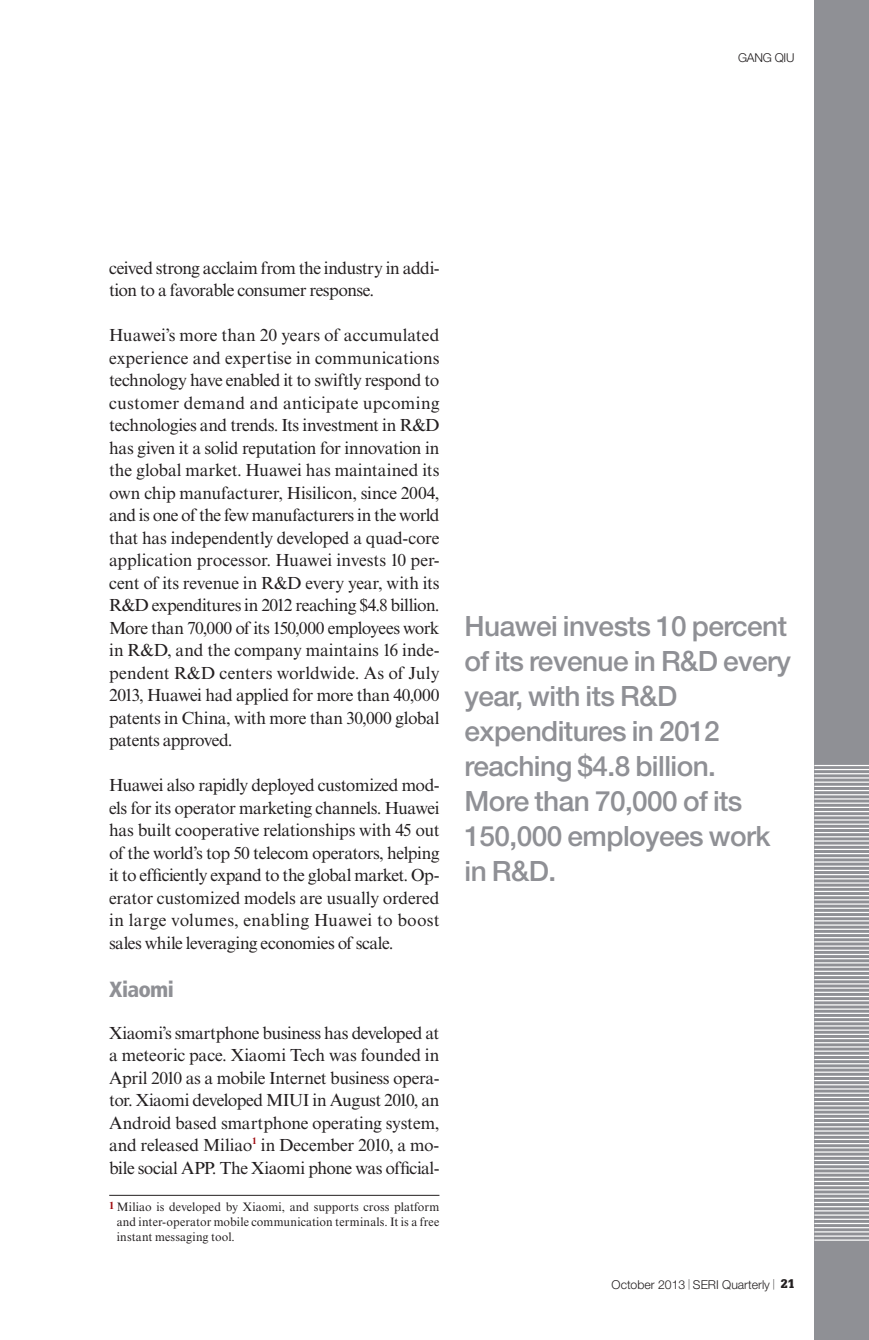
<style>
.page{position:relative;width:869px;height:1340px;background:#fff}
.page>*{position:absolute;margin:0;border:0;box-sizing:border-box;transform-origin:0 0}
.t1{font:500 28px/35px "Helvetica Neue LT Std";letter-spacing:-.02em;color:#8f9095}
.t2{font:900 condensed 21.88px "Frutiger LT Std";letter-spacing:-.035em;color:#8f9095}
.t3{font:17.5px/22.4px "Times New Roman MT Std";letter-spacing:-.025em;color:#231f20;text-align:justify}
.t4{font:12.25px/14.9px "Times New Roman MT Std";letter-spacing:.01em;color:#231f20;text-align:justify}
.t5{font:300 12.25px "Helvetica Neue LT Std";color:#231f20}
.s1{font-weight:700;font-size:10.5px;color:#9e0a0f}
.s2{font-family:"Glypha LT Std";font-weight:900}
</style>
<div class="page">
<div style="left:814px;top:0;width:54px;height:1339px;background:#8f9095"></div>
<hr style="left:814px;top:1239px;width:54px;height:1px;background:#fff">
<hr style="left:814px;top:1235px;width:54px;height:1px;background:#fff">
<hr style="left:814px;top:1231px;width:54px;height:1px;background:#fff">
<hr style="left:814px;top:1227px;width:54px;height:1px;background:#fff">
<hr style="left:814px;top:1222px;width:54px;height:2px;background:#fff">
<hr style="left:814px;top:1218px;width:54px;height:1px;background:#fff">
<hr style="left:814px;top:1214px;width:54px;height:1px;background:#fff">
<hr style="left:814px;top:1210px;width:54px;height:1px;background:#fff">
<hr style="left:814px;top:1206px;width:54px;height:1px;background:#fff">
<hr style="left:814px;top:1201px;width:54px;height:2px;background:#fff">
<hr style="left:814px;top:1197px;width:54px;height:1px;background:#fff">
<hr style="left:814px;top:1193px;width:54px;height:1px;background:#fff">
<hr style="left:814px;top:1189px;width:54px;height:1px;background:#fff">
<hr style="left:814px;top:1184px;width:54px;height:2px;background:#fff">
<hr style="left:814px;top:1180px;width:54px;height:2px;background:#fff">
<hr style="left:814px;top:1176px;width:54px;height:1px;background:#fff">
<hr style="left:814px;top:1172px;width:54px;height:1px;background:#fff">
<hr style="left:814px;top:1168px;width:54px;height:1px;background:#fff">
<hr style="left:814px;top:1163px;width:54px;height:2px;background:#fff">
<hr style="left:814px;top:1159px;width:54px;height:2px;background:#fff">
<hr style="left:814px;top:1155px;width:54px;height:1px;background:#fff">
<hr style="left:814px;top:1151px;width:54px;height:1px;background:#fff">
<hr style="left:814px;top:1147px;width:54px;height:1px;background:#fff">
<hr style="left:814px;top:1142px;width:54px;height:2px;background:#fff">
<hr style="left:814px;top:1138px;width:54px;height:2px;background:#fff">
<hr style="left:814px;top:1134px;width:54px;height:1px;background:#fff">
<hr style="left:814px;top:1130px;width:54px;height:1px;background:#fff">
<hr style="left:814px;top:1126px;width:54px;height:1px;background:#fff">
<hr style="left:814px;top:1121px;width:54px;height:2px;background:#fff">
<hr style="left:814px;top:1117px;width:54px;height:2px;background:#fff">
<hr style="left:814px;top:1113px;width:54px;height:1px;background:#fff">
<hr style="left:814px;top:1109px;width:54px;height:1px;background:#fff">
<hr style="left:814px;top:1105px;width:54px;height:1px;background:#fff">
<hr style="left:814px;top:1100px;width:54px;height:2px;background:#fff">
<hr style="left:814px;top:1096px;width:54px;height:1px;background:#fff">
<hr style="left:814px;top:1092px;width:54px;height:1px;background:#fff">
<hr style="left:814px;top:1088px;width:54px;height:1px;background:#fff">
<hr style="left:814px;top:1084px;width:54px;height:1px;background:#fff">
<hr style="left:814px;top:1079px;width:54px;height:2px;background:#fff">
<hr style="left:814px;top:1075px;width:54px;height:1px;background:#fff">
<hr style="left:814px;top:1071px;width:54px;height:1px;background:#fff">
<hr style="left:814px;top:1067px;width:54px;height:1px;background:#fff">
<hr style="left:814px;top:1063px;width:54px;height:1px;background:#fff">
<hr style="left:814px;top:1058px;width:54px;height:2px;background:#fff">
<hr style="left:814px;top:1054px;width:54px;height:1px;background:#fff">
<hr style="left:814px;top:1050px;width:54px;height:1px;background:#fff">
<hr style="left:814px;top:1046px;width:54px;height:1px;background:#fff">
<hr style="left:814px;top:1042px;width:54px;height:1px;background:#fff">
<hr style="left:814px;top:1037px;width:54px;height:2px;background:#fff">
<hr style="left:814px;top:1033px;width:54px;height:1px;background:#fff">
<hr style="left:814px;top:1029px;width:54px;height:1px;background:#fff">
<hr style="left:814px;top:1025px;width:54px;height:1px;background:#fff">
<hr style="left:814px;top:1021px;width:54px;height:1px;background:#fff">
<hr style="left:814px;top:1016px;width:54px;height:2px;background:#fff">
<hr style="left:814px;top:1012px;width:54px;height:1px;background:#fff">
<hr style="left:814px;top:1008px;width:54px;height:1px;background:#fff">
<hr style="left:814px;top:1004px;width:54px;height:1px;background:#fff">
<hr style="left:814px;top:1000px;width:54px;height:1px;background:#fff">
<hr style="left:814px;top:995px;width:54px;height:2px;background:#fff">
<hr style="left:814px;top:991px;width:54px;height:1px;background:#fff">
<hr style="left:814px;top:987px;width:54px;height:1px;background:#fff">
<hr style="left:814px;top:983px;width:54px;height:1px;background:#fff">
<hr style="left:814px;top:979px;width:54px;height:1px;background:#fff">
<hr style="left:814px;top:974px;width:54px;height:2px;background:#fff">
<hr style="left:814px;top:970px;width:54px;height:1px;background:#fff">
<hr style="left:814px;top:966px;width:54px;height:1px;background:#fff">
<hr style="left:814px;top:962px;width:54px;height:1px;background:#fff">
<hr style="left:814px;top:958px;width:54px;height:1px;background:#fff">
<hr style="left:814px;top:953px;width:54px;height:2px;background:#fff">
<hr style="left:814px;top:949px;width:54px;height:1px;background:#fff">
<hr style="left:814px;top:945px;width:54px;height:1px;background:#fff">
<hr style="left:814px;top:941px;width:54px;height:1px;background:#fff">
<hr style="left:814px;top:937px;width:54px;height:1px;background:#fff">
<hr style="left:814px;top:932px;width:54px;height:2px;background:#fff">
<hr style="left:814px;top:928px;width:54px;height:1px;background:#fff">
<hr style="left:814px;top:924px;width:54px;height:1px;background:#fff">
<hr style="left:814px;top:920px;width:54px;height:1px;background:#fff">
<hr style="left:814px;top:916px;width:54px;height:1px;background:#fff">
<hr style="left:814px;top:911px;width:54px;height:2px;background:#fff">
<hr style="left:814px;top:907px;width:54px;height:1px;background:#fff">
<hr style="left:814px;top:903px;width:54px;height:1px;background:#fff">
<hr style="left:814px;top:899px;width:54px;height:1px;background:#fff">
<hr style="left:814px;top:895px;width:54px;height:1px;background:#fff">
<hr style="left:814px;top:890px;width:54px;height:2px;background:#fff">
<hr style="left:814px;top:886px;width:54px;height:1px;background:#fff">
<hr style="left:814px;top:882px;width:54px;height:1px;background:#fff">
<hr style="left:814px;top:878px;width:54px;height:1px;background:#fff">
<hr style="left:814px;top:874px;width:54px;height:1px;background:#fff">
<hr style="left:814px;top:869px;width:54px;height:2px;background:#fff">
<hr style="left:814px;top:865px;width:54px;height:1px;background:#fff">
<hr style="left:814px;top:861px;width:54px;height:1px;background:#fff">
<hr style="left:814px;top:857px;width:54px;height:1px;background:#fff">
<hr style="left:814px;top:853px;width:54px;height:1px;background:#fff">
<hr style="left:814px;top:848px;width:54px;height:2px;background:#fff">
<hr style="left:814px;top:844px;width:54px;height:1px;background:#fff">
<hr style="left:814px;top:840px;width:54px;height:1px;background:#fff">
<hr style="left:814px;top:836px;width:54px;height:1px;background:#fff">
<hr style="left:814px;top:832px;width:54px;height:1px;background:#fff">
<hr style="left:814px;top:827px;width:54px;height:2px;background:#fff">
<hr style="left:814px;top:823px;width:54px;height:1px;background:#fff">
<hr style="left:814px;top:819px;width:54px;height:1px;background:#fff">
<hr style="left:814px;top:815px;width:54px;height:1px;background:#fff">
<hr style="left:814px;top:811px;width:54px;height:1px;background:#fff">
<hr style="left:814px;top:806px;width:54px;height:2px;background:#fff">
<hr style="left:814px;top:802px;width:54px;height:1px;background:#fff">
<hr style="left:814px;top:798px;width:54px;height:1px;background:#fff">
<hr style="left:814px;top:794px;width:54px;height:1px;background:#fff">
<hr style="left:814px;top:790px;width:54px;height:1px;background:#fff">
<hr style="left:814px;top:785px;width:54px;height:2px;background:#fff">
<hr style="left:814px;top:781px;width:54px;height:1px;background:#fff">
<hr style="left:814px;top:777px;width:54px;height:1px;background:#fff">
<hr style="left:814px;top:773px;width:54px;height:1px;background:#fff">
<hr style="left:814px;top:769px;width:54px;height:1px;background:#fff">
<hr style="left:814px;top:765px;width:54px;height:1px;background:#fff">
<hr style="left:109px;top:1194px;width:330px;height:1px;background:#231f20">
<p class="t5" style="left:737px;top:53px;width:58px">GANG QIU</p>
<p class="t3" style="left:109px;top:258px;width:332px">ceived strong acclaim from the industry in addi&shy;tion to a favorable consumer response.</p>
<p class="t3" style="left:109px;top:326px;width:332px">Huawei’s more than 20 years of accumulated experience and expertise in communications technology have enabled it to swiftly respond to customer demand and anticipate upcoming technologies and trends. Its investment in R&amp;D has given it a solid reputation for innovation in the global market. Huawei has maintained its own chip manufacturer, Hisilicon, since 2004, and is one of the few manufacturers in the world that has independently developed a quad-core application processor. Huawei invests 10 per&shy;cent of its revenue in R&amp;D every year, with its R&amp;D expenditures in 2012 reaching $4.8 billion.<br>More than 70,000 of its 150,000 employees work in R&amp;D, and the company maintains 16 inde&shy;pendent R&amp;D centers worldwide. As of July 2013, Huawei had applied for more than 40,000 patents in China, with more than 30,000 global patents approved.</p>
<p class="t3" style="left:109px;top:775px;width:332px">Huawei also rapidly deployed customized mod&shy;els for its operator marketing channels. Huawei has built cooperative relationships with 45 out of the world’s top 50 telecom operators, helping it to efficiently expand to the global market. Op&shy;erator customized models are usually ordered in large volumes, enabling Huawei to boost sales while leveraging economies of scale.</p>
<p class="t2" style="left:109px;top:978px;width:66px">Xiaomi</p>
<p class="t3" style="left:109px;top:1023px;width:332px">Xiaomi’s smartphone business has developed at a meteoric pace. Xiaomi Tech was founded in April 2010 as a mobile Internet business opera&shy;tor. Xiaomi developed MIUI in August 2010, an Android based smartphone operating system, and released Miliao<sup>1</sup> in December 2010, a mo&shy;bile social APP. The Xiaomi phone was official-</p>
<p class="t4" style="left:117px;top:1200px;width:324px;text-indent:-8px"><span class="s1">1</span> Miliao is developed by Xiaomi, and supports cross platform and inter-operator mobile communication terminals. It is a free instant messaging tool.</p>
<h1 class="t1" style="left:464px;top:612px;width:328px">Huawei invests 10 percent of its revenue in R&amp;D every year, with its R&amp;D expenditures in 2012 reaching $4.8 billion.<br>More than 70,000 of its<br>150,000 employees work in R&amp;D.</h1>
<p class="t5" style="left:611px;top:1279px;width:184px">October 2013 <sup>|</sup> SERI Quarterly <sup>|</sup> <span class="s2">21</span></p>
</div>
